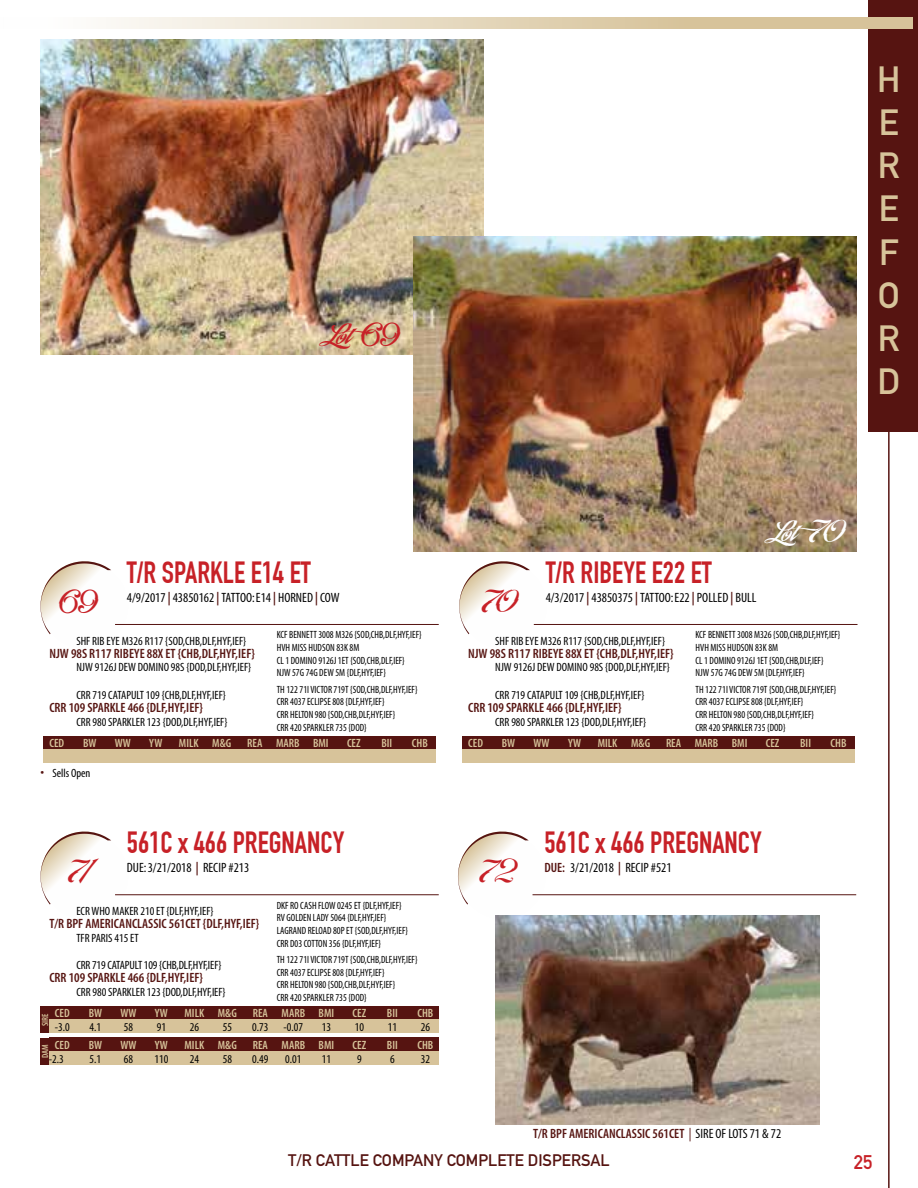
<style>
.page{position:relative;width:918px;height:1188px;background:#fff}
.page>*{position:absolute;margin:0;border:0;box-sizing:border-box;transform-origin:0 0}
.t1{font:36px/43.2px "DIN Mittelschrift";color:#d7c39a;text-align:justify}
.t2{font:33px "LHF Black Rose Script";letter-spacing:-.07em;color:#c72127}
.t3{font:33px "LHF Black Rose Script";color:#fff}
.t4{font:700 30px "DIN Condensed";color:#c72127}
.t5{font:19.5px "DIN Mittelschrift";color:#c72127}
.t6{font:16.5px "DIN Mittelschrift";color:#561411}
.t7{font:600 condensed 13.5px "Myriad";color:#561411}
.t8{font:condensed 13.5px "Myriad";color:#000}
.t9{font:condensed 12px "Myriad";color:#000}
.t10{font:600 condensed 12px "Myriad";color:#d7c39a}
.t11{font:condensed 10.5px/12.6px "Myriad";color:#000;scale:.95 1}
.t12{font:600 condensed 9px "Myriad";color:#d7c39a}
.s1{font-weight:600;color:#561411}
.s2{font-weight:600;font-size:13.5px;color:#561411}
.s3{font-weight:400}
.s4{font-weight:400;color:#000}
</style>
<div class="page">
<div style="left:868px;top:0;width:50px;height:432px;background:#561411"></div>
<hr style="left:888px;top:426px;width:2px;height:762px;background:#561411">
<svg style="left:106px;top:17px;width:807px;height:11px;background:#e3d6ba"></svg>
<svg style="left:40px;top:561px;width:71px;height:73px"></svg>
<div style="left:43px;top:736px;width:393px;height:13px;background:#561411"></div>
<div style="left:43px;top:749px;width:393px;height:14px;background:#d7c39a"></div>
<hr style="left:115px;top:624px;width:324px;height:1px;background:#561411">
<svg style="left:459px;top:561px;width:71px;height:73px"></svg>
<div style="left:462px;top:736px;width:393px;height:13px;background:#561411"></div>
<div style="left:462px;top:749px;width:393px;height:14px;background:#d7c39a"></div>
<hr style="left:534px;top:624px;width:324px;height:1px;background:#561411">
<img style="left:40px;top:40px;width:443px;height:315px">
<img style="left:414px;top:237px;width:442px;height:315px">
<img style="left:495px;top:915px;width:324px;height:210px">
<svg style="left:40px;top:831px;width:71px;height:74px"></svg>
<div style="left:49px;top:1006px;width:390px;height:14px;background:#561411"></div>
<div style="left:49px;top:1020px;width:390px;height:13px;background:#d7c39a"></div>
<hr style="left:115px;top:894px;width:324px;height:1px;background:#561411">
<div style="left:49px;top:1038px;width:390px;height:13px;background:#561411"></div>
<div style="left:49px;top:1051px;width:390px;height:14px;background:#d7c39a"></div>
<div style="left:40px;top:1006px;width:9px;height:27px;background:#561411"></div>
<div style="left:40px;top:1038px;width:9px;height:27px;background:#561411"></div>
<svg style="left:458px;top:832px;width:89px;height:88px"></svg>
<svg style="left:458px;top:831px;width:71px;height:74px"></svg>
<hr style="left:533px;top:894px;width:323px;height:1px;background:#561411">
<h2 class="t2" style="left:322px;top:312px;width:80px">Lot69</h2>
<h1 class="t1" style="left:877px;top:58px;width:25px">H E R E F O R D</h1>
<h3 class="t4" style="left:127px;top:555px;width:185px">T/R SPARKLE E14 ET</h3>
<p class="t8" style="left:127px;top:591px;width:214px">4/9/2017 <span class="s1">|</span> 43850162 <span class="s1">|</span> TATTOO: E14 <span class="s1">|</span> HORNED <span class="s1">|</span> COW</p>
<p class="t9" style="left:76px;top:635px;width:171px">SHF RIB EYE M326 R117 {SOD,CHB,DLF,HYF,IEF}</p>
<p class="t7" style="left:49px;top:647px;width:207px">NJW 98S R117 RIBEYE 88X ET {CHB,DLF,HYF,IEF}</p>
<p class="t9" style="left:76px;top:661px;width:176px">NJW 9126J DEW DOMINO 98S {DOD,DLF,HYF,IEF}</p>
<h2 class="t2" style="left:60px;top:579px;width:40px">69</h2>
<p class="t11" style="left:277px;top:629px;width:154px">KCF BENNETT 3008 M326 {SOD,CHB,DLF,HYF,IEF} HVH MISS HUDSON 83K 8M<br>CL 1 DOMINO 9126J 1ET {SOD,CHB,DLF,IEF}<br>NJW 57G 74G DEW 5M {DLF,HYF,IEF}</p>
<p class="t9" style="left:76px;top:689px;width:151px">CRR 719 CATAPULT 109 {CHB,DLF,HYF,IEF}</p>
<p class="t7" style="left:49px;top:701px;width:155px">CRR 109 SPARKLE 466 {DLF,HYF,IEF}</p>
<p class="t9" style="left:76px;top:716px;width:153px">CRR 980 SPARKLER 123 {DOD,DLF,HYF,IEF}</p>
<p class="t11" style="left:277px;top:683px;width:150px">TH 122 71I VICTOR 719T {SOD,CHB,DLF,HYF,IEF} CRR 4037 ECLIPSE 808 {DLF,HYF,IEF}<br>CRR HELTON 980 {SOD,CHB,DLF,HYF,IEF}<br>CRR 420 SPARKLER 735 {DOD}</p>
<p class="t10" style="left:49px;top:737px;width:16px">CED</p>
<p class="t10" style="left:83px;top:737px;width:15px">BW</p>
<p class="t10" style="left:115px;top:737px;width:18px">WW</p>
<p class="t10" style="left:149px;top:737px;width:15px">YW</p>
<p class="t10" style="left:179px;top:737px;width:54px">MILK M&amp;G</p>
<p class="t10" style="left:247px;top:737px;width:83px">REA MARB BMI</p>
<p class="t10" style="left:347px;top:737px;width:15px">CEZ</p>
<p class="t10" style="left:381px;top:737px;width:12px">BII</p>
<p class="t10" style="left:412px;top:737px;width:17px">CHB</p>
<p class="t9" style="left:40px;top:767px;width:51px"><span class="s2">•</span> Sells Open</p>
<h3 class="t4" style="left:127px;top:825px;width:219px">561C x 466 PREGNANCY</h3>
<p class="t8" style="left:127px;top:861px;width:124px">DUE: 3/21/2018 <span class="s1">|</span> RECIP #213</p>
<p class="t9" style="left:76px;top:905px;width:139px">ECR WHO MAKER 210 ET {DLF,HYF,IEF}</p>
<p class="t7" style="left:49px;top:917px;width:212px">T/R BPF AMERICANCLASSIC 561CET {DLF,HYF,IEF}</p>
<p class="t9" style="left:76px;top:932px;width:64px">TFR PARIS 415 ET</p>
<h2 class="t2" style="left:67px;top:850px;width:26px">71</h2>
<p class="t11" style="left:277px;top:899px;width:140px">DKF RO CASH FLOW 0245 ET {DLF,HYF,IEF} RV GOLDEN LADY 5064 {DLF,HYF,IEF} LAGRAND RELOAD 80P ET {SOD,DLF,HYF,IEF} CRR D03 COTTON 356 {DLF,HYF,IEF}</p>
<p class="t9" style="left:76px;top:959px;width:146px">CRR 719 CATAPULT 109 {CHB,DLF,HYF,IEF}</p>
<p class="t7" style="left:49px;top:971px;width:155px">CRR 109 SPARKLE 466 {DLF,HYF,IEF}</p>
<p class="t9" style="left:76px;top:986px;width:151px">CRR 980 SPARKLER 123 {DOD,DLF,HYF,IEF}</p>
<p class="t11" style="left:277px;top:954px;width:150px">TH 122 71I VICTOR 719T {SOD,CHB,DLF,HYF,IEF} CRR 4037 ECLIPSE 808 {DLF,HYF,IEF}<br>CRR HELTON 980 {SOD,CHB,DLF,HYF,IEF}<br>CRR 420 SPARKLER 735 {DOD}</p>
<p class="t10" style="left:55px;top:1007px;width:16px">CED</p>
<p class="t10" style="left:89px;top:1007px;width:15px">BW</p>
<p class="t10" style="left:120px;top:1007px;width:18px">WW</p>
<p class="t10" style="left:155px;top:1007px;width:15px">YW</p>
<p class="t10" style="left:185px;top:1007px;width:54px">MILK M&amp;G</p>
<p class="t10" style="left:253px;top:1007px;width:83px">REA MARB BMI</p>
<p class="t10" style="left:353px;top:1007px;width:15px">CEZ</p>
<p class="t10" style="left:387px;top:1007px;width:12px">BII</p>
<p class="t10" style="left:417px;top:1007px;width:17px">CHB</p>
<p class="t9" style="left:55px;top:1021px;width:16px">-3.0</p>
<p class="t9" style="left:90px;top:1021px;width:13px">4.1</p>
<p class="t9" style="left:124px;top:1021px;width:11px">58</p>
<p class="t9" style="left:157px;top:1021px;width:11px">91</p>
<p class="t9" style="left:190px;top:1021px;width:11px">26</p>
<p class="t9" style="left:223px;top:1021px;width:11px">55</p>
<p class="t9" style="left:252px;top:1021px;width:18px">0.73</p>
<p class="t9" style="left:284px;top:1021px;width:21px">-0.07</p>
<p class="t9" style="left:322px;top:1021px;width:11px">13</p>
<p class="t9" style="left:355px;top:1021px;width:11px">10</p>
<p class="t9" style="left:388px;top:1021px;width:11px">11</p>
<p class="t9" style="left:421px;top:1021px;width:11px">26</p>
<p class="t10" style="left:55px;top:1039px;width:16px">CED</p>
<p class="t10" style="left:89px;top:1039px;width:15px">BW</p>
<p class="t10" style="left:120px;top:1039px;width:18px">WW</p>
<p class="t10" style="left:155px;top:1039px;width:15px">YW</p>
<p class="t10" style="left:185px;top:1039px;width:54px">MILK M&amp;G</p>
<p class="t10" style="left:253px;top:1039px;width:83px">REA MARB BMI</p>
<p class="t10" style="left:353px;top:1039px;width:15px">CEZ</p>
<p class="t10" style="left:387px;top:1039px;width:12px">BII</p>
<p class="t10" style="left:417px;top:1039px;width:17px">CHB</p>
<p class="t9" style="left:49px;top:1053px;width:16px">-2.3</p>
<p class="t9" style="left:90px;top:1053px;width:13px">5.1</p>
<p class="t9" style="left:124px;top:1053px;width:11px">68</p>
<p class="t9" style="left:154px;top:1053px;width:15px">110</p>
<p class="t9" style="left:190px;top:1053px;width:11px">24</p>
<p class="t9" style="left:223px;top:1053px;width:11px">58</p>
<p class="t9" style="left:252px;top:1053px;width:18px">0.49</p>
<p class="t9" style="left:285px;top:1053px;width:18px">0.01</p>
<p class="t9" style="left:322px;top:1053px;width:11px">11</p>
<p class="t9" style="left:357px;top:1053px;width:6px">9</p>
<p class="t9" style="left:390px;top:1053px;width:6px">6</p>
<p class="t9" style="left:421px;top:1053px;width:11px">32</p>
<p class="t12" style="left:41px;top:1026px;width:14px;rotate:-90deg">SIRE</p>
<p class="t12" style="left:41px;top:1058px;width:15px;rotate:-90deg">DAM</p>
<h2 class="t3" style="left:767px;top:509px;width:78px">Lot70</h2>
<h3 class="t4" style="left:546px;top:555px;width:168px">T/R RIBEYE E22 ET</h3>
<p class="t8" style="left:546px;top:591px;width:212px">4/3/2017 <span class="s1">|</span> 43850375 <span class="s1">|</span> TATTOO: E22 <span class="s1">|</span> POLLED <span class="s1">|</span> BULL</p>
<p class="t9" style="left:495px;top:635px;width:171px">SHF RIB EYE M326 R117 {SOD,CHB,DLF,HYF,IEF}</p>
<p class="t7" style="left:468px;top:647px;width:207px">NJW 98S R117 RIBEYE 88X ET {CHB,DLF,HYF,IEF}</p>
<p class="t9" style="left:495px;top:661px;width:176px">NJW 9126J DEW DOMINO 98S {DOD,DLF,HYF,IEF}</p>
<h2 class="t2" style="left:480px;top:579px;width:37px">70</h2>
<p class="t11" style="left:696px;top:629px;width:154px">KCF BENNETT 3008 M326 {SOD,CHB,DLF,HYF,IEF} HVH MISS HUDSON 83K 8M<br>CL 1 DOMINO 9126J 1ET {SOD,CHB,DLF,IEF}<br>NJW 57G 74G DEW 5M {DLF,HYF,IEF}</p>
<p class="t9" style="left:495px;top:689px;width:151px">CRR 719 CATAPULT 109 {CHB,DLF,HYF,IEF}</p>
<p class="t7" style="left:468px;top:701px;width:155px">CRR 109 SPARKLE 466 {DLF,HYF,IEF}</p>
<p class="t9" style="left:495px;top:716px;width:153px">CRR 980 SPARKLER 123 {DOD,DLF,HYF,IEF}</p>
<p class="t11" style="left:696px;top:683px;width:150px">TH 122 71I VICTOR 719T {SOD,CHB,DLF,HYF,IEF} CRR 4037 ECLIPSE 808 {DLF,HYF,IEF}<br>CRR HELTON 980 {SOD,CHB,DLF,HYF,IEF}<br>CRR 420 SPARKLER 735 {DOD}</p>
<p class="t10" style="left:468px;top:737px;width:16px">CED</p>
<p class="t10" style="left:502px;top:737px;width:15px">BW</p>
<p class="t10" style="left:534px;top:737px;width:18px">WW</p>
<p class="t10" style="left:568px;top:737px;width:15px">YW</p>
<p class="t10" style="left:598px;top:737px;width:54px">MILK M&amp;G</p>
<p class="t10" style="left:666px;top:737px;width:83px">REA MARB BMI</p>
<p class="t10" style="left:766px;top:737px;width:15px">CEZ</p>
<p class="t10" style="left:800px;top:737px;width:12px">BII</p>
<p class="t10" style="left:831px;top:737px;width:17px">CHB</p>
<h2 class="t2" style="left:478px;top:850px;width:39px">72</h2>
<h3 class="t4" style="left:544px;top:825px;width:219px">561C x 466 PREGNANCY</h3>
<p class="t8" style="left:544px;top:861px;width:129px"><span class="s1">DUE:</span> 3/21/2018 <span class="s1">|</span> RECIP #521</p>
<p class="t7" style="left:533px;top:1127px;width:250px">T/R BPF AMERICANCLASSIC 561CET <span class="s3">|</span> <span class="s4">SIRE OF LOTS 71 &amp; 72</span></p>
<h3 class="t6" style="left:288px;top:1150px;width:323px">T/R CATTLE COMPANY COMPLETE DISPERSAL</h3>
<h3 class="t5" style="left:854px;top:1151px;width:20px">25</h3>
</div>
